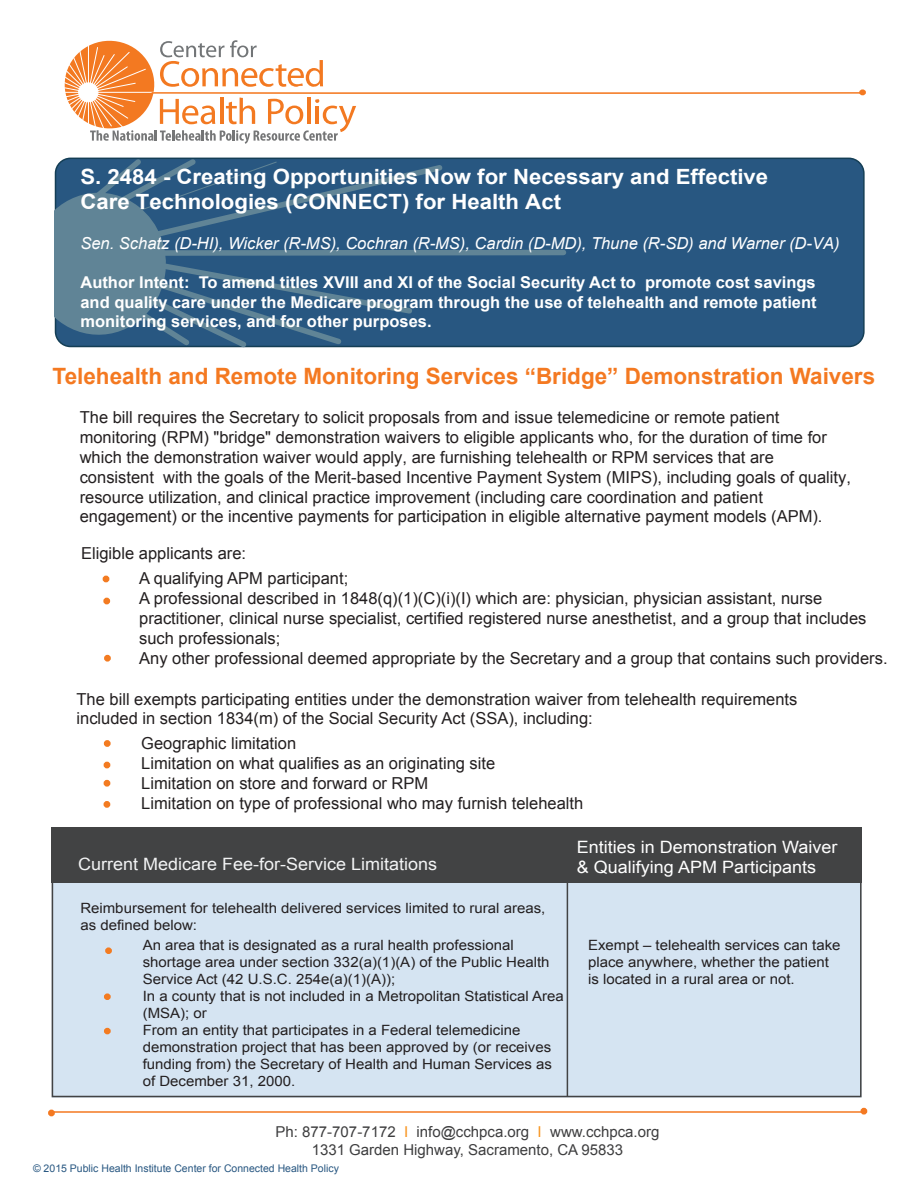
<style>
.page{position:relative;width:918px;height:1188px;background:#fff}
.page>*{position:absolute;margin:0;border:0;box-sizing:border-box;transform-origin:0 0}
.t1{font:700 22.5px "Arial";color:#f47921}
.t2{font:700 21px/25.2px "Arial";color:#fff;scale:1.06 1}
.t3{font:16.95px/20.4px "Arial";color:#fff;scale:1.06 1}
.t4{font:16.95px "Arial";color:#f2f3f4;scale:1.06 1}
.t5{font:16.5px/19.8px "Arial";color:#231f20}
.t6{font:italic 16.5px "Arial";color:#fff}
.t7{font:700 16.35px/19.5px "Arial";color:#fff;text-align:justify}
.t8{font:15px/18px "Arial";color:#3e3e3f;text-align:center}
.t9{font:14.1px/17px "Arial";color:#231f20;scale:1.06 1}
.t10{font:10.5px "Arial";color:#285781}
.s1{color:#f7931d}
</style>
<div class="page">
<div style="left:56px;top:158px;width:808px;height:188px;background:#285781;border-radius:15px"></div>
<svg style="left:54px;top:157px;width:515px;height:191px"></svg>
<svg style="left:64px;top:40px;width:799px;height:104px"></svg>
<hr style="left:53px;top:1111px;width:810px;height:2px;background:#f47921">
<div style="left:861px;top:1108px;width:6px;height:7px;border:3px solid #f47921;border-radius:50%"></div>
<div style="left:48px;top:1110px;width:7px;height:6px;border:3px solid #f47921;border-radius:50%"></div>
<div style="left:859px;top:89px;width:7px;height:6px;border:3px solid #f47921;border-radius:50%"></div>
<div style="left:104px;top:740px;width:7px;height:7px;border:3px solid #f37b21;border-radius:50%"></div>
<svg style="left:104px;top:762px;width:6px;height:6px"></svg>
<div style="left:104px;top:780px;width:6px;height:7px;border:3px solid #f37b21;border-radius:50%"></div>
<div style="left:104px;top:801px;width:6px;height:7px;border:3px solid #f37b21;border-radius:50%"></div>
<div style="left:52px;top:848px;width:810px;height:250px;background:#d5e4f2"></div>
<div style="left:51px;top:828px;width:811px;height:55px;background:#424344"></div>
<hr style="left:567px;top:841px;width:1px;height:256px;background:#424344">
<div style="left:52px;top:881px;width:810px;height:216px;border:2px solid #424344"></div>
<div style="left:105px;top:947px;width:7px;height:7px;border:3px solid #f37b21;border-radius:50%"></div>
<div style="left:104px;top:993px;width:7px;height:7px;border:3px solid #f37b21;border-radius:50%"></div>
<div style="left:104px;top:1028px;width:7px;height:6px;border:3px solid #f37b21;border-radius:50%"></div>
<svg style="left:103px;top:576px;width:6px;height:6px"></svg>
<div style="left:103px;top:598px;width:7px;height:6px;border:3px solid #f37b21;border-radius:50%"></div>
<div style="left:104px;top:655px;width:7px;height:7px;border:3px solid #f37b21;border-radius:50%"></div>
<p class="t2" style="left:80px;top:165px;width:650px">S. 2484 - Creating Opportunities Now for Necessary and Effective<br>Care Technologies (CONNECT) for Health Act</p>
<p class="t6" style="left:80px;top:233px;width:761px">Sen. Schatz (D-HI), Wicker (R-MS), Cochran (R-MS), Cardin (D-MD), Thune (R-SD) and Warner (D-VA)</p>
<p class="t7" style="left:80px;top:273px;width:738px">Author Intent: To amend titles XVIII and XI of the Social Security Act to promote cost savings and quality care under the Medicare program through the use of telehealth and remote patient monitoring services, and for other purposes.</p>
<h1 class="t1" style="left:53px;top:361px;width:824px">Telehealth and Remote Monitoring Services “Bridge” Demonstration Waivers</h1>
<p class="t5" style="left:80px;top:408px;width:773px">The bill requires the Secretary to solicit proposals from and issue telemedicine or remote patient monitoring (RPM) "bridge" demonstration waivers to eligible applicants who, for the duration of time for which the demonstration waiver would apply, are furnishing telehealth or RPM services that are consistent with the goals of the Merit-based Incentive Payment System (MIPS), including goals of quality, resource utilization, and clinical practice improvement (including care coordination and patient engagement) or the incentive payments for participation in eligible alternative payment models (APM).</p>
<p class="t5" style="left:81px;top:544px;width:167px">Eligible applicants are:</p>
<p class="t5" style="left:139px;top:569px;width:750px">A qualifying APM participant;<br>A professional described in 1848(q)(1)(C)(i)(I) which are: physician, physician assistant, nurse practitioner, clinical nurse specialist, certified registered nurse anesthetist, and a group that includes such professionals;<br>Any other professional deemed appropriate by the Secretary and a group that contains such providers.</p>
<p class="t5" style="left:77px;top:689px;width:722px">The bill exempts participating entities under the demonstration waiver from telehealth requirements included in section 1834(m) of the Social Security Act (SSA), including:</p>
<p class="t5" style="left:141px;top:734px;width:444px">Geographic limitation<br>Limitation on what qualifies as an originating site<br>Limitation on store and forward or RPM<br>Limitation on type of professional who may furnish telehealth</p>
<p class="t4" style="left:78px;top:853px;width:340px">Current Medicare Fee-for-Service Limitations</p>
<p class="t9" style="left:80px;top:900px;width:440px">Reimbursement for telehealth delivered services limited to rural areas, as defined below:</p>
<p class="t9" style="left:143px;top:937px;width:399px">An area that is designated as a rural health professional shortage area under section 332(a)(1)(A) of the Public Health Service Act (42 U.S.C. 254e(a)(1)(A));<br>In a county that is not included in a Metropolitan Statistical Area (MSA); or<br>From an entity that participates in a Federal telemedicine demonstration project that has been approved by (or receives funding from) the Secretary of Health and Human Services as of December 31, 2000.</p>
<p class="t3" style="left:577px;top:837px;width:247px">Entities in Demonstration Waiver &amp; Qualifying APM Participants</p>
<p class="t9" style="left:588px;top:937px;width:240px">Exempt – telehealth services can take place anywhere, whether the patient is located in a rural area or not.</p>
<p class="t8" style="left:276px;top:1123px;width:385px">Ph: 877-707-7172 <span class="s1">I</span> info@cchpca.org <span class="s1">I</span> www.cchpca.org<br>1331 Garden Highway, Sacramento, CA 95833</p>
<p class="t10" style="left:33px;top:1161px;width:307px">© 2015 Public Health Institute Center for Connected Health Policy</p>
</div>
